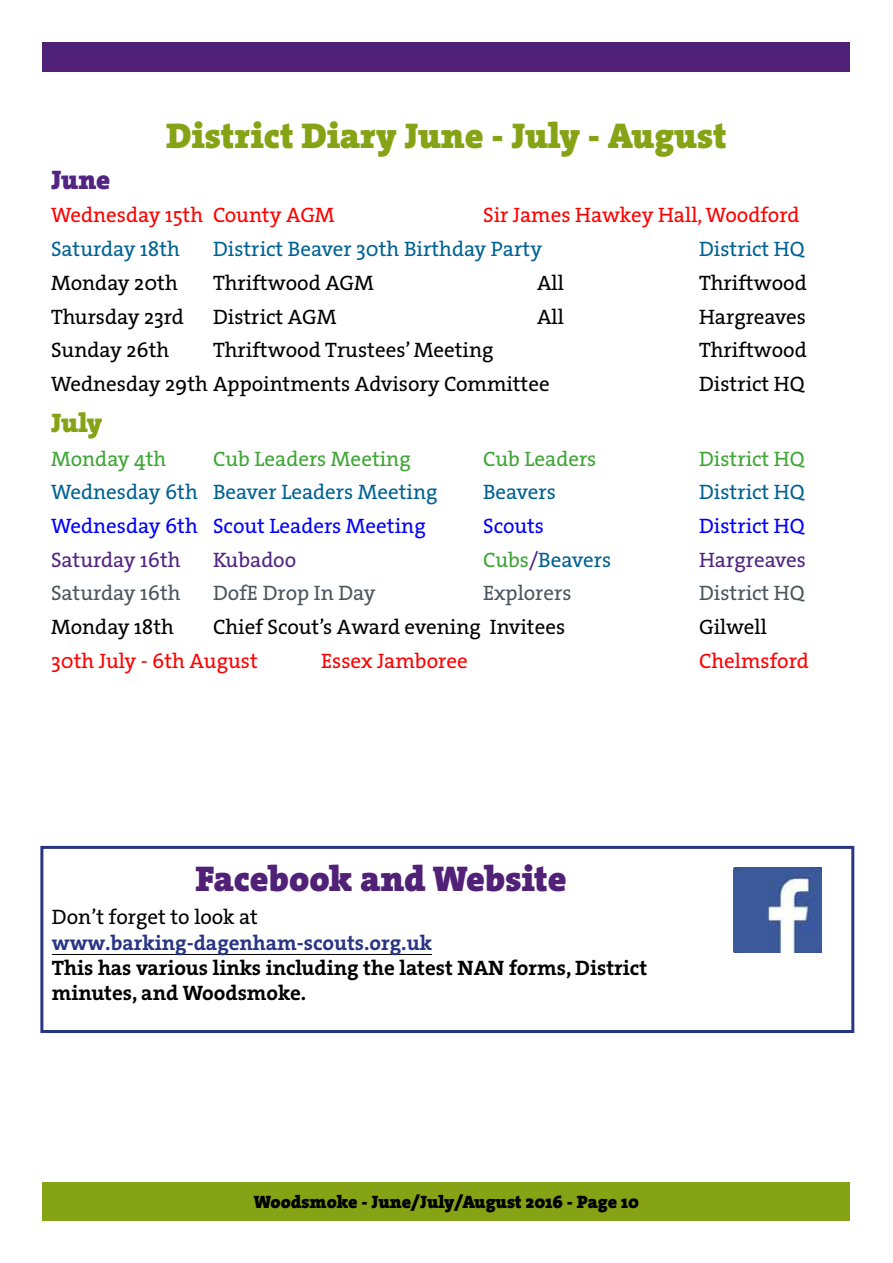
<style>
.page{position:relative;width:893px;height:1263px;background:#fff}
.page>*{position:absolute;margin:0;border:0;box-sizing:border-box;transform-origin:0 0}
.t1{font:36px "The Serif HP9 Blk";color:#86a315}
.t2{font:36px "The Serif HP9 Blk";color:#512178}
.t3{font:27px "The Serif HP9 Blk";color:#522583}
.t4{font:27px "The Serif HP9 Blk";color:#86a315}
.t5{font:21px "The Serif HP5 Plain";color:#000}
.t6{font:21px "The Serif HP5 Plain";color:#006293}
.t7{font:21px "The Serif HP5 Plain";color:#f00}
.t8{font:21px/25.2px "The Serif HP7 Bld";color:#000}
.t9{font:21px "The Serif HP5 Plain";color:#00f}
.t10{font:21px "The Serif HP5 Plain";color:#3fa535}
.t11{font:21px "The Serif HP5 Plain";color:#4c565c}
.t12{font:21px "The Serif HP7 Bld";color:#283583}
.t13{font:21px "The Serif HP5 Plain";color:#522583}
.t14{font:18px "The Serif HP9 Blk";color:#000}
.s1{color:#3fa535}
.s2{color:#522583}
</style>
<div class="page">
<div style="left:43px;top:1182px;width:807px;height:38px;background:#86a315"></div>
<div style="left:43px;top:43px;width:807px;height:29px;background:#512178"></div>
<hr style="left:52px;top:954px;width:380px;height:1px;background:#000">
<div style="left:40px;top:846px;width:814px;height:187px;border:3px solid #283583"></div>
<img style="left:733px;top:868px;width:88px;height:84px">
<h1 class="t1" style="left:166px;top:111px;width:562px">District Diary June - July - August</h1>
<p class="t3" style="left:51px;top:161px;width:61px">June</p>
<p class="t7" style="left:51px;top:202px;width:285px">Wednesday 15th County AGM</p>
<p class="t7" style="left:483px;top:202px;width:318px">Sir James Hawkey Hall, Woodford</p>
<p class="t6" style="left:51px;top:235px;width:130px">Saturday 18th</p>
<p class="t6" style="left:213px;top:235px;width:331px">District Beaver 30th Birthday Party</p>
<p class="t6" style="left:699px;top:235px;width:107px">District HQ</p>
<p class="t5" style="left:51px;top:269px;width:128px">Monday 20th</p>
<p class="t5" style="left:213px;top:269px;width:162px">Thriftwood AGM</p>
<p class="t5" style="left:537px;top:269px;width:28px">All</p>
<p class="t5" style="left:699px;top:269px;width:109px">Thriftwood</p>
<p class="t5" style="left:51px;top:303px;width:134px">Thursday 23rd</p>
<p class="t5" style="left:213px;top:303px;width:125px">District AGM</p>
<p class="t5" style="left:537px;top:303px;width:28px">All</p>
<p class="t5" style="left:699px;top:303px;width:109px">Hargreaves</p>
<p class="t5" style="left:51px;top:337px;width:120px">Sunday 26th</p>
<p class="t5" style="left:213px;top:337px;width:282px">Thriftwood Trustees’ Meeting</p>
<p class="t5" style="left:699px;top:337px;width:109px">Thriftwood</p>
<p class="t5" style="left:51px;top:370px;width:500px">Wednesday 29th Appointments Advisory Committee</p>
<p class="t5" style="left:699px;top:370px;width:107px">District HQ</p>
<p class="t4" style="left:51px;top:404px;width:53px">July</p>
<p class="t10" style="left:51px;top:445px;width:117px">Monday 4th</p>
<p class="t10" style="left:213px;top:445px;width:199px">Cub Leaders Meeting</p>
<p class="t10" style="left:483px;top:445px;width:115px">Cub Leaders</p>
<p class="t10" style="left:699px;top:445px;width:107px">District HQ</p>
<p class="t6" style="left:51px;top:479px;width:388px">Wednesday 6th Beaver Leaders Meeting</p>
<p class="t6" style="left:483px;top:479px;width:74px">Beavers</p>
<p class="t6" style="left:699px;top:479px;width:107px">District HQ</p>
<p class="t9" style="left:51px;top:512px;width:376px">Wednesday 6th Scout Leaders Meeting</p>
<p class="t9" style="left:483px;top:512px;width:63px">Scouts</p>
<p class="t9" style="left:699px;top:512px;width:107px">District HQ</p>
<p class="t13" style="left:51px;top:546px;width:131px">Saturday 16th</p>
<p class="t13" style="left:213px;top:546px;width:85px">Kubadoo</p>
<p class="t6" style="left:483px;top:546px;width:130px"><span class="s1">Cubs</span><span class="s2">/</span>Beavers</p>
<p class="t13" style="left:699px;top:546px;width:109px">Hargreaves</p>
<p class="t11" style="left:51px;top:580px;width:131px">Saturday 16th</p>
<p class="t11" style="left:213px;top:580px;width:164px">DofE Drop In Day</p>
<p class="t11" style="left:483px;top:580px;width:90px">Explorers</p>
<p class="t11" style="left:699px;top:580px;width:107px">District HQ</p>
<p class="t5" style="left:51px;top:613px;width:125px">Monday 18th</p>
<p class="t5" style="left:213px;top:613px;width:354px">Chief Scout’s Award evening Invitees</p>
<p class="t5" style="left:699px;top:613px;width:69px">Gilwell</p>
<p class="t7" style="left:51px;top:647px;width:208px">30th July - 6th August</p>
<p class="t7" style="left:321px;top:647px;width:148px">Essex Jamboree</p>
<p class="t7" style="left:699px;top:647px;width:111px">Chelmsford</p>
<h1 class="t2" style="left:196px;top:854px;width:372px">Facebook and Website</h1>
<p class="t5" style="left:52px;top:904px;width:208px">Don’t forget to look at</p>
<p class="t12" style="left:52px;top:928px;width:382px">www.barking-dagenham-scouts.org.uk</p>
<p class="t8" style="left:52px;top:955px;width:597px">This has various links including the latest NAN forms, District minutes, and Woodsmoke.</p>
<p class="t14" style="left:254px;top:1189px;width:387px">Woodsmoke - June/July/August 2016 - Page 10</p>
</div>
